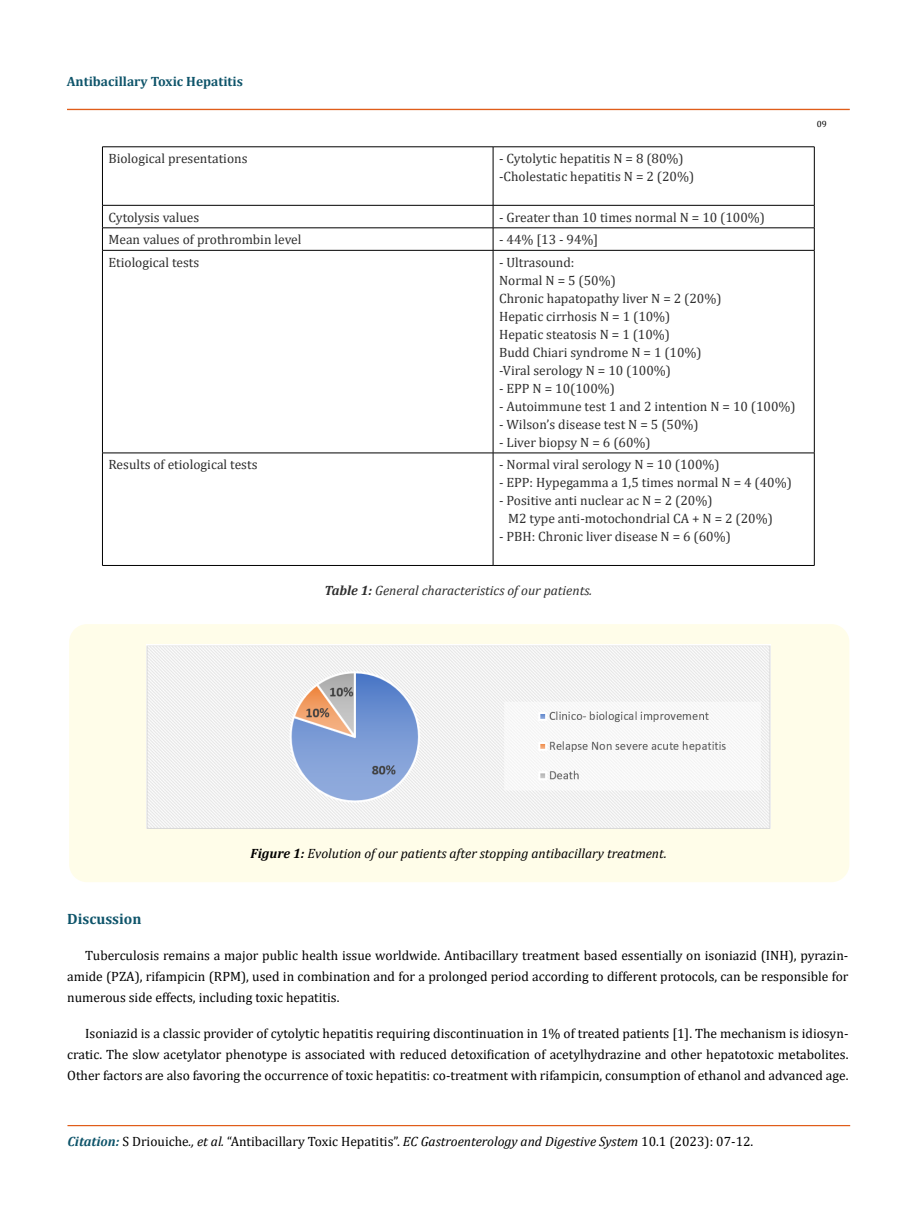
<style>
.page{position:relative;width:917px;height:1226px;background:#fff}
.page>*{position:absolute;margin:0;border:0;box-sizing:border-box;transform-origin:0 0}
.t1{font:700 15px "Cambria";color:#0e546a}
.t2{font:13.5px/21px "Cambria";color:#000;text-align:justify}
.t3{font:13.5px/18px "Cambria";color:#2e2e2e}
.t4{font:italic 13.5px "Cambria";color:#000}
.t5{font:italic 13.5px "Cambria";color:#2e2e2e}
.t6{font:700 13.5px "Cambria";color:#0e546a}
.t7{font:9px "Cambria";color:#000}
.s1{font-weight:700}
.s2{font-weight:700;font-style:italic;color:#0e546a}
.s3{font-style:italic}
</style>
<div class="page">
<div style="left:67px;top:109px;width:782px;height:1px;border:1px solid #e05d1a"></div>
<div style="left:68px;top:1125px;width:781px;height:1px;border:1px solid #e05d1a"></div>
<hr style="left:102px;top:146px;width:391px;height:1px;background:#000">
<hr style="left:102px;top:147px;width:1px;height:58px;background:#000">
<hr style="left:493px;top:146px;width:321px;height:1px;background:#000">
<hr style="left:493px;top:147px;width:1px;height:58px;background:#000">
<hr style="left:814px;top:147px;width:1px;height:58px;background:#000">
<hr style="left:102px;top:205px;width:391px;height:1px;background:#000">
<hr style="left:493px;top:205px;width:321px;height:1px;background:#000">
<hr style="left:102px;top:227px;width:391px;height:1px;background:#000">
<svg style="left:102px;top:205px;width:1px;height:45px"></svg>
<hr style="left:493px;top:227px;width:321px;height:1px;background:#000">
<svg style="left:493px;top:205px;width:1px;height:45px"></svg>
<svg style="left:814px;top:205px;width:1px;height:45px"></svg>
<hr style="left:102px;top:250px;width:391px;height:1px;background:#000">
<hr style="left:102px;top:250px;width:1px;height:203px;background:#000">
<hr style="left:493px;top:250px;width:321px;height:1px;background:#000">
<hr style="left:493px;top:250px;width:1px;height:203px;background:#000">
<hr style="left:814px;top:250px;width:1px;height:203px;background:#000">
<hr style="left:102px;top:452px;width:391px;height:1px;background:#000">
<hr style="left:102px;top:453px;width:1px;height:112px;background:#000">
<hr style="left:493px;top:452px;width:321px;height:1px;background:#000">
<hr style="left:493px;top:453px;width:1px;height:112px;background:#000">
<hr style="left:814px;top:453px;width:1px;height:112px;background:#000">
<hr style="left:102px;top:565px;width:391px;height:1px;background:#000">
<hr style="left:493px;top:565px;width:321px;height:1px;background:#000">
<div style="left:69px;top:624px;width:780px;height:258px;background:#fffde9;border-radius:18px"></div>
<img style="left:146px;top:644px;width:624px;height:184px">
<p class="t6" style="left:67px;top:72px;width:178px">Antibacillary Toxic Hepatitis</p>
<p class="t3" style="left:108px;top:150px;width:140px">Biological presentations</p>
<p class="t3" style="left:499px;top:150px;width:197px">- Cytolytic hepatitis N = 8 (80%) -Cholestatic hepatitis N = 2 (20%)</p>
<p class="t3" style="left:108px;top:208px;width:92px">Cytolysis values</p>
<p class="t3" style="left:499px;top:208px;width:267px">- Greater than 10 times normal N = 10 (100%)</p>
<p class="t3" style="left:108px;top:231px;width:194px">Mean values of prothrombin level</p>
<p class="t3" style="left:499px;top:231px;width:101px">- 44% [13 - 94%]</p>
<p class="t3" style="left:108px;top:253px;width:92px">Etiological tests</p>
<p class="t3" style="left:499px;top:253px;width:224px">- Ultrasound:<br>Normal N = 5 (50%)<br>Chronic hapatopathy liver N = 2 (20%)<br>Hepatic cirrhosis N = 1 (10%)<br>Hepatic steatosis N = 1 (10%)<br>Budd Chiari syndrome N = 1 (10%) -Viral serology N = 10 (100%)</p>
<p class="t3" style="left:499px;top:379px;width:117px">- EPP N = 10(100%)</p>
<p class="t3" style="left:499px;top:397px;width:298px">- Autoimmune test 1 and 2 intention N = 10 (100%)</p>
<p class="t3" style="left:499px;top:415px;width:201px">- Wilson’s disease test N = 5 (50%)</p>
<p class="t3" style="left:499px;top:433px;width:153px">- Liver biopsy N = 6 (60%)</p>
<p class="t3" style="left:108px;top:456px;width:150px">Results of etiological tests</p>
<p class="t3" style="left:499px;top:456px;width:222px">- Normal viral serology N = 10 (100%)</p>
<p class="t3" style="left:499px;top:474px;width:294px">- EPP: Hypegamma a 1,5 times normal N = 4 (40%)</p>
<p class="t3" style="left:508px;top:492px;width:266px;text-indent:-9px">- Positive anti nuclear ac N = 2 (20%)<br>M2 type anti-motochondrial CA + N = 2 (20%)</p>
<p class="t3" style="left:499px;top:528px;width:233px">- PBH: Chronic liver disease N = 6 (60%)</p>
<p class="t5" style="left:324px;top:580px;width:269px"><span class="s1">Table 1:</span> General characteristics of our patients.</p>
<p class="t7" style="left:816px;top:118px;width:11px">09</p>
<p class="t4" style="left:251px;top:843px;width:417px"><span class="s1">Figure 1:</span> Evolution of our patients after stopping antibacillary treatment.</p>
<p class="t1" style="left:67px;top:908px;width:76px">Discussion</p>
<p class="t2" style="left:67px;top:944px;width:782px;text-indent:18px">Tuberculosis remains a major public health issue worldwide. Antibacillary treatment based essentially on isoniazid (INH), pyrazin&shy;amide (PZA), rifampicin (RPM), used in combination and for a prolonged period according to different protocols, can be responsible for numerous side effects, including toxic hepatitis.</p>
<p class="t2" style="left:67px;top:1022px;width:782px;text-indent:18px">Isoniazid is a classic provider of cytolytic hepatitis requiring discontinuation in 1% of treated patients [1]. The mechanism is idiosyn&shy;cratic. The slow acetylator phenotype is associated with reduced detoxification of acetylhydrazine and other hepatotoxic metabolites.<br>Other factors are also favoring the occurrence of toxic hepatitis: co-treatment with rifampicin, consumption of ethanol and advanced age.</p>
<p class="t2" style="left:68px;top:1130px;width:687px"><span class="s2">Citation:</span> S Driouiche<span class="s3">., et al.</span> “Antibacillary Toxic Hepatitis”. <span class="s3">EC Gastroenterology and Digestive System</span> 10.1 (2023): 07-12.</p>
</div>
